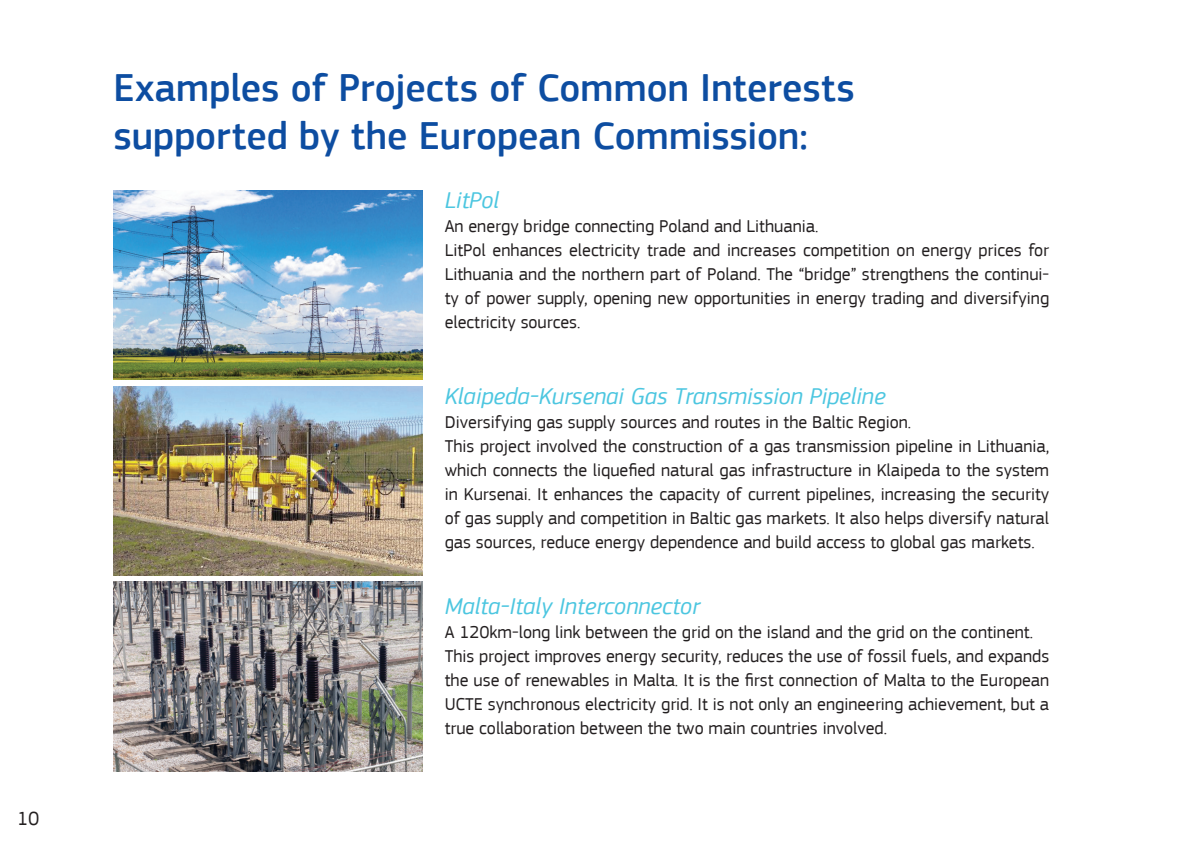
<style>
.page{position:relative;width:1191px;height:842px;background:#fff}
.page>*{position:absolute;margin:0;border:0;box-sizing:border-box;transform-origin:0 0}
.t1{font:500 40px/48px "EC Square Sans Pro";color:#0d4da1}
.t2{font:italic 24px "EC Square Sans Pro";color:#4cc6e0}
.t3{font:20px "EC Square Sans Pro";color:#231f20}
.t4{font:18px/24px "EC Square Sans Pro";color:#231f20}
</style>
<div class="page">
<img style="left:113px;top:190px;width:309px;height:190px">
<img style="left:113px;top:582px;width:309px;height:189px">
<img style="left:113px;top:386px;width:309px;height:189px">
<p class="t3" style="left:17px;top:807px;width:24px">10</p>
<h1 class="t1" style="left:113px;top:65px;width:743px">Examples of Projects of Common Interests supported by the European Commission:</h1>
<h2 class="t2" style="left:445px;top:186px;width:56px">LitPol</h2>
<p class="t4" style="left:445px;top:215px;width:606px">An energy bridge connecting Poland and Lithuania.<br>LitPol enhances electricity trade and increases competition on energy prices for Lithuania and the northern part of Poland. The “bridge” strengthens the continui&shy;ty of power supply, opening new opportunities in energy trading and diversifying electricity sources.</p>
<h2 class="t2" style="left:445px;top:382px;width:442px">Klaipeda-Kursenai Gas Transmission Pipeline</h2>
<p class="t4" style="left:445px;top:410px;width:606px">Diversifying gas supply sources and routes in the Baltic Region.<br>This project involved the construction of a gas transmission pipeline in Lithuania, which connects the liquefied natural gas infrastructure in Klaipeda to the system in Kursenai. It enhances the capacity of current pipelines, increasing the security of gas supply and competition in Baltic gas markets. It also helps diversify natural gas sources, reduce energy dependence and build access to global gas markets.</p>
<h2 class="t2" style="left:445px;top:592px;width:257px">Malta-Italy Interconnector</h2>
<p class="t4" style="left:445px;top:620px;width:606px">A 120km-long link between the grid on the island and the grid on the continent.<br>This project improves energy security, reduces the use of fossil fuels, and expands the use of renewables in Malta. It is the first connection of Malta to the European UCTE synchronous electricity grid. It is not only an engineering achievement, but a true collaboration between the two main countries involved.</p>
</div>
